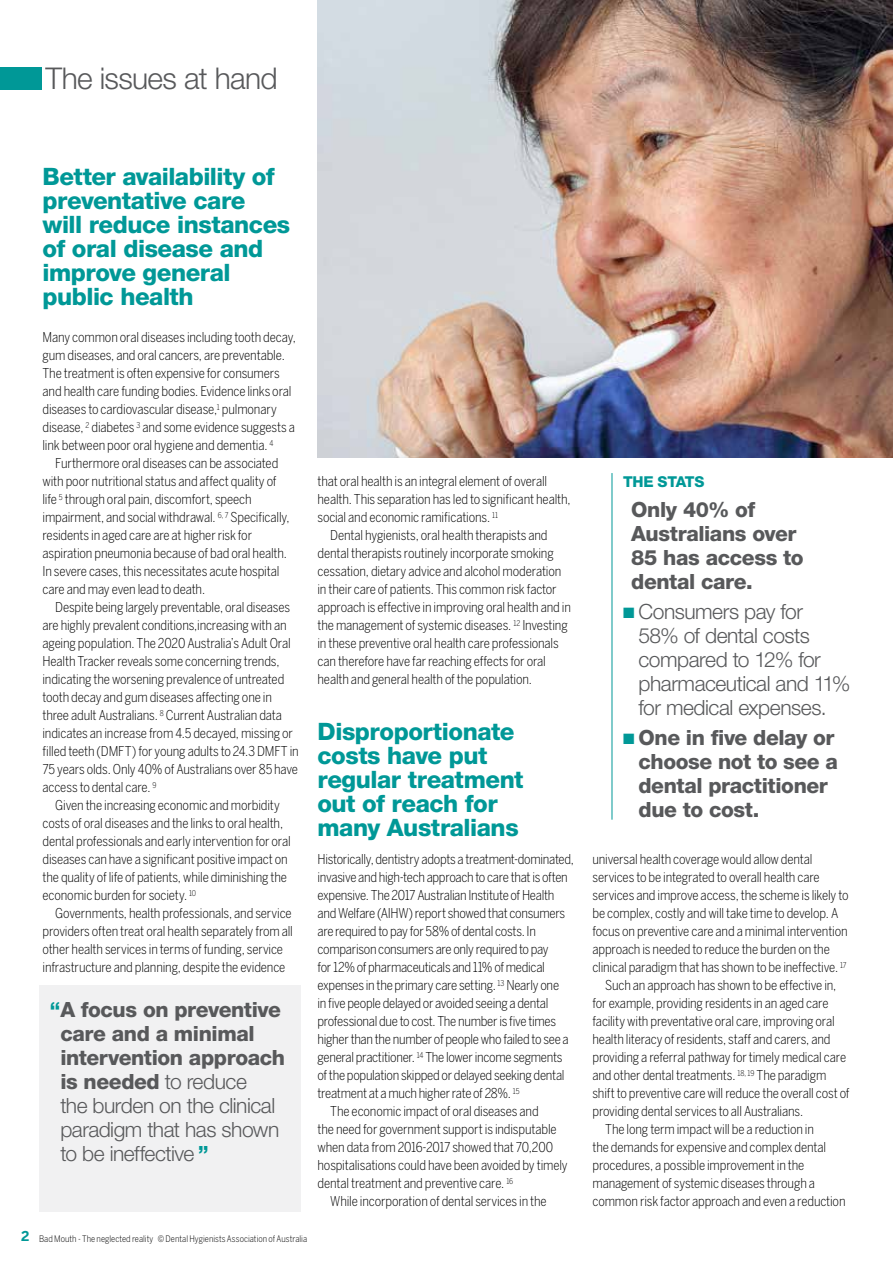
<style>
.page{position:relative;width:893px;height:1263px;background:#fff}
.page>*{position:absolute;margin:0;border:0;box-sizing:border-box;transform-origin:0 0}
.t1{font:300 30px "Helvetica Neue LT Std";letter-spacing:-.025em;color:#58595b}
.t2{font:800 24px/24px "Helvetica Neue LT Std";letter-spacing:-.02em;color:#009897}
.t3{font:300 21px/24px "Helvetica Neue LT Std";letter-spacing:-.02em;color:#58595b}
.t4{font:800 21px/24px "Helvetica Neue LT Std";letter-spacing:-.02em;color:#58595b}
.t5{font:800 15px "Helvetica Neue LT Std";letter-spacing:-.02em;color:#009897}
.t6{font:300 13.5px/18px "Benton Sans Cond";letter-spacing:-.015em;color:#000}
.t7{font:300 9px "Benton Sans Cond";letter-spacing:.005em;color:#000}
.s1{font-weight:800;color:#009897}
.s2{font-weight:800}
.s3{font-family:"Benton Sans";font-weight:700;font-size:13.5px;color:#009897}
.s4{color:#009897}
</style>
<div class="page">
<div style="left:0;top:67px;width:41px;height:23px;background:#009897"></div>
<img style="left:317px;top:0;width:576px;height:457px">
<div style="left:39px;top:985px;width:261px;height:227px;background:#f1f1f2"></div>
<hr style="left:612px;top:473px;width:1px;height:347px;background:#009897">
<h1 class="t1" style="left:45px;top:60px;width:234px">The issues at hand</h1>
<h2 class="t2" style="left:43px;top:164px;width:249px">Better availability of preventative care will reduce instances of oral disease and improve general public health</h2>
<p class="t6" style="left:43px;top:328px;width:255px">Many common oral diseases including tooth decay, gum diseases, and oral cancers, are preventable.<br>The treatment is often expensive for consumers and health care funding bodies. Evidence links oral diseases to cardiovascular disease,<sup>1</sup> pulmonary disease, <sup>2</sup> diabetes <sup>3</sup> and some evidence suggests a link between poor oral hygiene and dementia. <sup>4</sup></p>
<p class="t6" style="left:43px;top:454px;width:249px;text-indent:13px">Furthermore oral diseases can be associated with poor nutritional status and affect quality of life <sup>5</sup> through oral pain, discomfort, speech impairment, and social withdrawal. <sup>6,</sup> <sup>7</sup> Specifically, residents in aged care are at higher risk for aspiration pneumonia because of bad oral health.<br>In severe cases, this necessitates acute hospital care and may even lead to death.</p>
<p class="t6" style="left:43px;top:598px;width:258px;text-indent:13px">Despite being largely preventable, oral diseases are highly prevalent conditions,increasing with an ageing population. The 2020 Australia’s Adult Oral Health Tracker reveals some concerning trends, indicating the worsening prevalence of untreated tooth decay and gum diseases affecting one in three adult Australians. <sup>8</sup> Current Australian data indicates an increase from 4.5 decayed, missing or filled teeth (DMFT) for young adults to 24.3 DMFT in 75 years olds. Only 40% of Australians over 85 have access to dental care. <sup>9</sup></p>
<p class="t6" style="left:43px;top:796px;width:250px;text-indent:13px">Given the increasing economic and morbidity costs of oral diseases and the links to oral health, dental professionals and early intervention for oral diseases can have a significant positive impact on the quality of life of patients, while diminishing the economic burden for society. <sup>10</sup></p>
<p class="t6" style="left:43px;top:904px;width:252px;text-indent:13px">Governments, health professionals, and service providers often treat oral health separately from all other health services in terms of funding, service infrastructure and planning, despite the evidence</p>
<h3 class="t3" style="left:60px;top:997px;width:226px;text-indent:-11px"><span class="s1">“</span> <span class="s2">A focus on preventive care and a minimal intervention approach is needed</span> to reduce<br>the burden on the clinical paradigm that has shown to be ineffective <span class="s1">”</span></h3>
<p class="t7" style="left:21px;top:1233px;width:287px"><span class="s3">2</span> Bad Mouth - The neglected reality © Dental Hygienists Association of Australia</p>
<p class="t6" style="left:317px;top:472px;width:231px">that oral health is an integral element of overall</p>
<p class="t6" style="left:317px;top:490px;width:255px">health. This separation has led to significant health,</p>
<p class="t6" style="left:317px;top:508px;width:182px">social and economic ramifications. <sup>11</sup></p>
<p class="t6" style="left:330px;top:526px;width:219px">Dental hygienists, oral health therapists and</p>
<p class="t6" style="left:317px;top:544px;width:238px">dental therapists routinely incorporate smoking</p>
<p class="t6" style="left:317px;top:562px;width:245px">cessation, dietary advice and alcohol moderation</p>
<p class="t6" style="left:317px;top:580px;width:241px">in their care of patients. This common risk factor</p>
<p class="t6" style="left:317px;top:598px;width:255px">approach is effective in improving oral health and in</p>
<p class="t6" style="left:317px;top:616px;width:252px">the management of systemic diseases. <sup>12</sup> Investing</p>
<p class="t6" style="left:317px;top:634px;width:243px">in these preventive oral health care professionals</p>
<p class="t6" style="left:317px;top:652px;width:230px">can therefore have far reaching effects for oral</p>
<p class="t6" style="left:317px;top:670px;width:216px">health and general health of the population.</p>
<h2 class="t2" style="left:317px;top:719px;width:208px">Disproportionate costs have put regular treatment out of reach for many Australians</h2>
<p class="t6" style="left:317px;top:850px;width:258px">Historically, dentistry adopts a treatment-dominated,</p>
<p class="t6" style="left:317px;top:868px;width:252px">invasive and high-tech approach to care that is often</p>
<p class="t6" style="left:317px;top:886px;width:238px">expensive. The 2017 Australian Institute of Health</p>
<p class="t6" style="left:317px;top:904px;width:249px">and Welfare (AIHW) report showed that consumers</p>
<p class="t6" style="left:317px;top:922px;width:220px">are required to pay for 58% of dental costs. In</p>
<p class="t6" style="left:317px;top:940px;width:233px">comparison consumers are only required to pay</p>
<p class="t6" style="left:317px;top:958px;width:229px">for 12% of pharmaceuticals and 11% of medical</p>
<p class="t6" style="left:317px;top:976px;width:243px">expenses in the primary care setting. <sup>13</sup> Nearly one</p>
<p class="t6" style="left:317px;top:994px;width:232px">in five people delayed or avoided seeing a dental</p>
<p class="t6" style="left:317px;top:1012px;width:240px">professional due to cost. The number is five times</p>
<p class="t6" style="left:317px;top:1030px;width:253px">higher than the number of people who failed to see a</p>
<p class="t6" style="left:317px;top:1048px;width:247px">general practitioner. <sup>14</sup> The lower income segments</p>
<p class="t6" style="left:317px;top:1066px;width:249px">of the population skipped or delayed seeking dental</p>
<p class="t6" style="left:317px;top:1084px;width:204px">treatment at a much higher rate of 28%. <sup>15</sup></p>
<p class="t6" style="left:330px;top:1102px;width:210px">The economic impact of oral diseases and</p>
<p class="t6" style="left:317px;top:1120px;width:241px">the need for government support is indisputable</p>
<p class="t6" style="left:317px;top:1138px;width:237px">when data from 2016-2017 showed that 70,200</p>
<p class="t6" style="left:317px;top:1156px;width:252px">hospitalisations could have been avoided by timely</p>
<p class="t6" style="left:317px;top:1174px;width:197px">dental treatment and preventive care. <sup>16</sup></p>
<p class="t6" style="left:330px;top:1192px;width:218px">While incorporation of dental services in the</p>
<p class="t5" style="left:623px;top:473px;width:83px">THE STATS</p>
<h3 class="t4" style="left:631px;top:497px;width:174px">Only 40% of<br>Australians over<br>85 has access to dental care.</h3>
<h3 class="t3" style="left:638px;top:599px;width:213px;text-indent:-15px"><span class="s4">■</span> Consumers pay for<br>58% of dental costs compared to 12% for pharmaceutical and 11% for medical expenses.</h3>
<h3 class="t4" style="left:638px;top:725px;width:201px;text-indent:-15px"><span class="s4">■</span> One in five delay or choose not to see a dental practitioner due to cost.</h3>
<p class="t6" style="left:592px;top:850px;width:222px">universal health coverage would allow dental</p>
<p class="t6" style="left:592px;top:868px;width:229px">services to be integrated to overall health care</p>
<p class="t6" style="left:592px;top:886px;width:258px">services and improve access, the scheme is likely to</p>
<p class="t6" style="left:592px;top:904px;width:247px">be complex, costly and will take time to develop. A</p>
<p class="t6" style="left:592px;top:922px;width:257px">focus on preventive care and a minimal intervention</p>
<p class="t6" style="left:592px;top:940px;width:239px">approach is needed to reduce the burden on the</p>
<p class="t6" style="left:592px;top:958px;width:256px">clinical paradigm that has shown to be ineffective. <sup>17</sup></p>
<p class="t6" style="left:605px;top:976px;width:233px">Such an approach has shown to be effective in,</p>
<p class="t6" style="left:592px;top:994px;width:237px">for example, providing residents in an aged care</p>
<p class="t6" style="left:592px;top:1012px;width:244px">facility with preventative oral care, improving oral</p>
<p class="t6" style="left:592px;top:1030px;width:240px">health literacy of residents, staff and carers, and</p>
<p class="t6" style="left:592px;top:1048px;width:255px">providing a referral pathway for timely medical care</p>
<p class="t6" style="left:592px;top:1066px;width:235px">and other dental treatments. <sup>18,</sup> <sup>19</sup> The paradigm</p>
<p class="t6" style="left:592px;top:1084px;width:259px">shift to preventive care will reduce the overall cost of</p>
<p class="t6" style="left:592px;top:1102px;width:212px">providing dental services to all Australians.</p>
<p class="t6" style="left:605px;top:1120px;width:210px">The long term impact will be a reduction in</p>
<p class="t6" style="left:592px;top:1138px;width:235px">the demands for expensive and complex dental</p>
<p class="t6" style="left:592px;top:1156px;width:213px">procedures, a possible improvement in the</p>
<p class="t6" style="left:592px;top:1174px;width:224px">management of systemic diseases through a</p>
<p class="t6" style="left:592px;top:1192px;width:255px">common risk factor approach and even a reduction</p>
</div>
